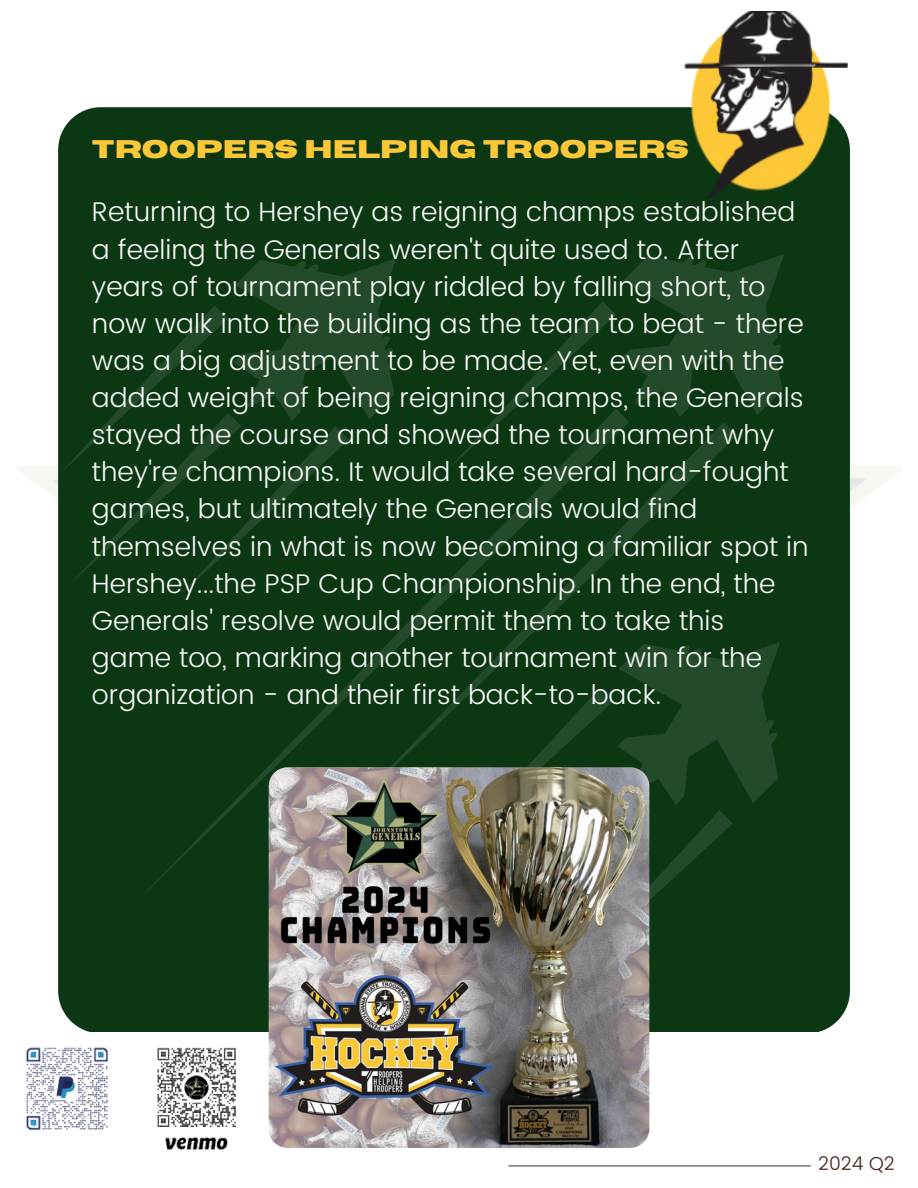
<style>
.page{position:relative;width:918px;height:1188px;background:#fff}
.page>*{position:absolute;margin:0;border:0;box-sizing:border-box;transform-origin:0 0}
.t1{font:300 27px/37.2px "Poppins";color:#f8f8f8}
.t2{font:700 25.35px "Horizon";color:#fdc837}
.t3{font:300 18.75px "Poppins";color:#3c1a0c}
</style>
<div class="page">
<div style="left:58px;top:107px;width:792px;height:925px;background:#0c3713"></div>
<svg style="left:446px;top:254px;width:338px;height:217px;background:#133c1a"></svg>
<svg style="left:630px;top:422px;width:107px;height:220px;background:#0e3815"></svg>
<svg style="left:134px;top:409px;width:496px;height:495px;background:#0d3814"></svg>
<svg style="left:442px;top:642px;width:338px;height:337px;background:#123c19"></svg>
<svg style="left:58px;top:258px;width:338px;height:338px;background:#103a17"></svg>
<img style="left:682px;top:11px;width:168px;height:187px">
<hr style="left:509px;top:1165px;width:302px;height:1px;background:#3e4e40">
<img style="left:269px;top:767px;width:380px;height:381px">
<img style="left:26px;top:1047px;width:210px;height:103px">
<p class="t2" style="left:92px;top:137px;width:599px">TROOPERS HELPING TROOPERS</p>
<h2 class="t1" style="left:92px;top:194px;width:718px">Returning to Hershey as reigning champs established a feeling the Generals weren't quite used to. After years of tournament play riddled by falling short, to now walk into the building as the team to beat - there was a big adjustment to be made. Yet, even with the added weight of being reigning champs, the Generals stayed the course and showed the tournament why they're champions. It would take several hard-fought games, but ultimately the Generals would find themselves in what is now becoming a familiar spot in Hershey...the PSP Cup Championship. In the end, the Generals' resolve would permit them to take this game too, marking another tournament win for the organization - and their first back-to-back.</h2>
<h1 class="t3" style="left:818px;top:1153px;width:78px">2024 Q2</h1>
</div>
